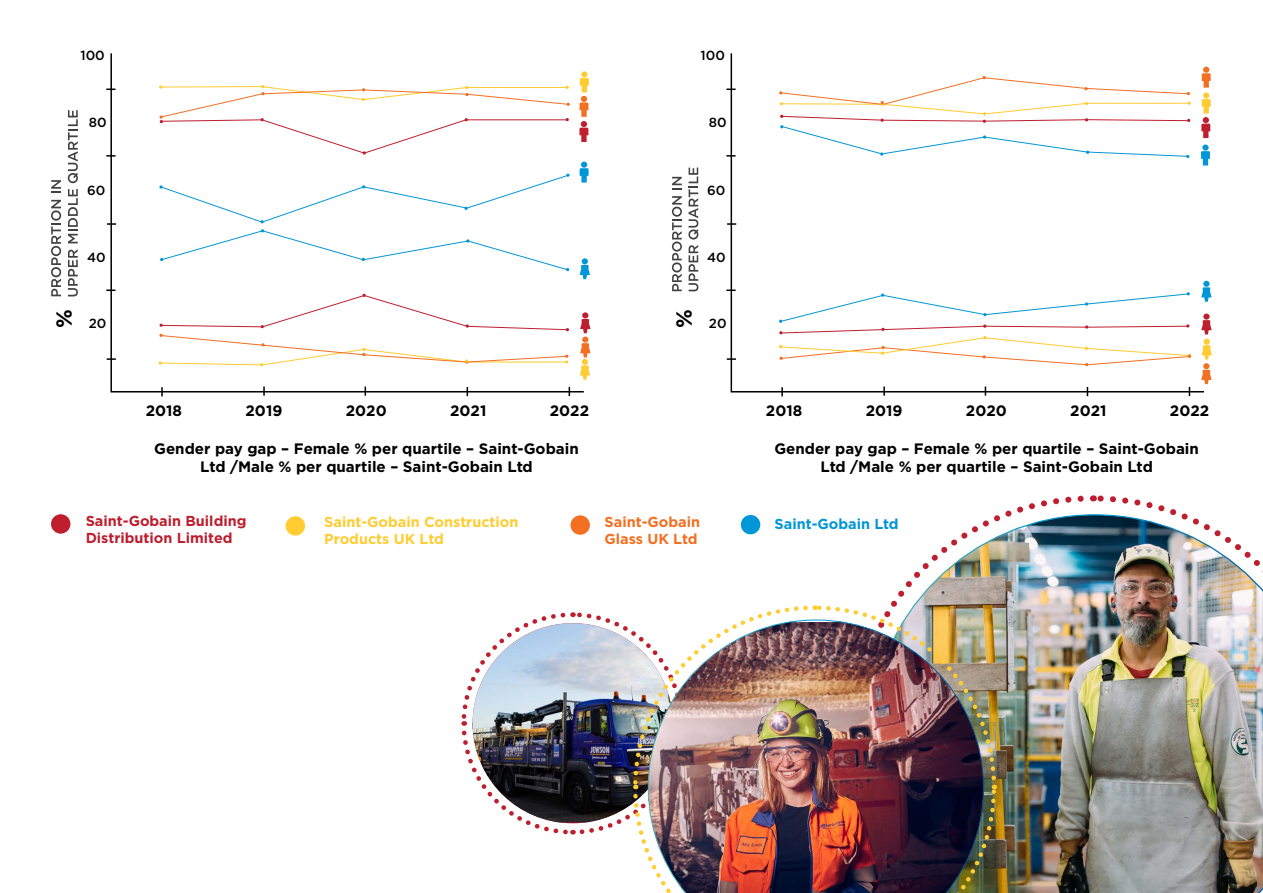
<style>
.page{position:relative;width:1263px;height:893px;background:#fff}
.page>*{position:absolute;margin:0;border:0;box-sizing:border-box;transform-origin:0 0}
.t1{font:700 21.9px "Gotham";color:#000}
.t2{font:700 15.15px/18.1px "Gotham";color:#000;text-align:center}
.t3{font:700 14.4px/16.8px "Gotham";color:#be1e2d}
.t4{font:700 14.4px/16.8px "Gotham";color:#ffcc31}
.t5{font:700 14.4px/16.8px "Gotham";color:#f36f21}
.t6{font:700 14.4px "Gotham";color:#0097d6}
.t7{font:500 13.2px "Gotham";color:#000}
</style>
<div class="page">
<svg style="left:51px;top:200px;width:10px;height:96px"></svg>
<svg style="left:51px;top:180px;width:10px;height:13px"></svg>
<svg style="left:68px;top:249px;width:10px;height:47px"></svg>
<svg style="left:68px;top:189px;width:10px;height:54px"></svg>
<svg style="left:68px;top:110px;width:10px;height:73px"></svg>
<svg style="left:585px;top:312px;width:5px;height:68px"></svg>
<svg style="left:585px;top:71px;width:4px;height:71px"></svg>
<svg style="left:585px;top:258px;width:5px;height:21px"></svg>
<svg style="left:585px;top:162px;width:3px;height:21px"></svg>
<svg style="left:110px;top:53px;width:475px;height:340px"></svg>
<svg style="left:161px;top:387px;width:2px;height:9px"></svg>
<svg style="left:263px;top:386px;width:2px;height:10px"></svg>
<svg style="left:107px;top:358px;width:9px;height:2px"></svg>
<svg style="left:107px;top:223px;width:9px;height:2px"></svg>
<svg style="left:106px;top:155px;width:9px;height:2px"></svg>
<svg style="left:159px;top:333px;width:4px;height:4px"></svg>
<svg style="left:261px;top:343px;width:4px;height:4px"></svg>
<svg style="left:565px;top:354px;width:4px;height:10px"></svg>
<svg style="left:465px;top:359px;width:4px;height:5px"></svg>
<svg style="left:362px;top:347px;width:4px;height:9px"></svg>
<svg style="left:260px;top:363px;width:4px;height:4px"></svg>
<svg style="left:158px;top:361px;width:4px;height:4px"></svg>
<svg style="left:159px;top:323px;width:4px;height:4px"></svg>
<svg style="left:260px;top:325px;width:4px;height:3px"></svg>
<svg style="left:362px;top:293px;width:4px;height:4px"></svg>
<svg style="left:465px;top:324px;width:4px;height:4px"></svg>
<svg style="left:159px;top:173px;width:411px;height:98px"></svg>
<svg style="left:565px;top:118px;width:4px;height:3px"></svg>
<svg style="left:464px;top:118px;width:4px;height:4px"></svg>
<svg style="left:362px;top:151px;width:4px;height:4px"></svg>
<svg style="left:260px;top:118px;width:4px;height:4px"></svg>
<svg style="left:159px;top:115px;width:4px;height:8px"></svg>
<svg style="left:362px;top:88px;width:3px;height:4px"></svg>
<svg style="left:566px;top:102px;width:4px;height:4px"></svg>
<svg style="left:565px;top:85px;width:4px;height:4px"></svg>
<svg style="left:465px;top:86px;width:4px;height:10px"></svg>
<svg style="left:361px;top:98px;width:4px;height:3px"></svg>
<svg style="left:261px;top:85px;width:4px;height:11px"></svg>
<svg style="left:159px;top:85px;width:3px;height:4px"></svg>
<svg style="left:672px;top:196px;width:10px;height:95px"></svg>
<svg style="left:672px;top:177px;width:10px;height:12px"></svg>
<svg style="left:688px;top:168px;width:10px;height:123px"></svg>
<svg style="left:1205px;top:314px;width:7px;height:20px"></svg>
<div style="left:1203px;top:339px;width:7px;height:6px;background:#ffcc31;border-radius:50%"></div>
<svg style="left:1205px;top:345px;width:7px;height:39px"></svg>
<svg style="left:1205px;top:67px;width:6px;height:71px"></svg>
<svg style="left:1205px;top:281px;width:7px;height:21px"></svg>
<svg style="left:1205px;top:145px;width:5px;height:21px"></svg>
<svg style="left:730px;top:53px;width:475px;height:340px"></svg>
<svg style="left:781px;top:387px;width:2px;height:9px"></svg>
<svg style="left:883px;top:386px;width:2px;height:10px"></svg>
<svg style="left:727px;top:358px;width:9px;height:2px"></svg>
<svg style="left:727px;top:223px;width:9px;height:2px"></svg>
<svg style="left:726px;top:155px;width:10px;height:2px"></svg>
<svg style="left:983px;top:336px;width:4px;height:3px"></svg>
<svg style="left:1186px;top:324px;width:4px;height:4px"></svg>
<svg style="left:1085px;top:325px;width:3px;height:4px"></svg>
<svg style="left:983px;top:324px;width:4px;height:4px"></svg>
<svg style="left:881px;top:327px;width:4px;height:4px"></svg>
<svg style="left:779px;top:331px;width:4px;height:4px"></svg>
<svg style="left:779px;top:345px;width:412px;height:21px"></svg>
<svg style="left:1186px;top:292px;width:4px;height:4px"></svg>
<svg style="left:1085px;top:302px;width:3px;height:4px"></svg>
<svg style="left:983px;top:313px;width:4px;height:3px"></svg>
<svg style="left:881px;top:293px;width:3px;height:4px"></svg>
<svg style="left:779px;top:319px;width:3px;height:4px"></svg>
<svg style="left:780px;top:125px;width:4px;height:4px"></svg>
<svg style="left:880px;top:152px;width:4px;height:4px"></svg>
<svg style="left:983px;top:135px;width:3px;height:4px"></svg>
<svg style="left:1086px;top:150px;width:3px;height:4px"></svg>
<svg style="left:1186px;top:155px;width:4px;height:3px"></svg>
<svg style="left:1085px;top:118px;width:3px;height:4px"></svg>
<svg style="left:880px;top:118px;width:4px;height:4px"></svg>
<svg style="left:780px;top:114px;width:3px;height:4px"></svg>
<svg style="left:982px;top:112px;width:4px;height:11px"></svg>
<svg style="left:779px;top:76px;width:412px;height:30px"></svg>
<div style="left:51px;top:514px;width:19px;height:20px;background:#be1e2d;border-radius:50%"></div>
<div style="left:286px;top:516px;width:19px;height:20px;background:#ffcc31;border-radius:50%"></div>
<img style="left:461px;top:495px;width:802px;height:398px">
<img style="left:648px;top:619px;width:336px;height:274px">
<p class="t7" style="left:80px;top:47px;width:26px">100</p>
<p class="t7" style="left:89px;top:114px;width:19px">80</p>
<p class="t7" style="left:87px;top:181px;width:20px">60</p>
<p class="t7" style="left:87px;top:249px;width:20px">40</p>
<h1 class="t1" style="left:49px;top:328px;width:20px;rotate:-90deg">%</h1>
<p class="t7" style="left:89px;top:314px;width:19px">20</p>
<p class="t7" style="left:701px;top:47px;width:26px">100</p>
<p class="t7" style="left:709px;top:114px;width:19px">80</p>
<p class="t7" style="left:707px;top:181px;width:20px">60</p>
<p class="t7" style="left:707px;top:249px;width:20px">40</p>
<h1 class="t1" style="left:670px;top:328px;width:20px;rotate:-90deg">%</h1>
<p class="t7" style="left:709px;top:314px;width:19px">20</p>
<p class="t2" style="left:146px;top:402px;width:38px">2018</p>
<p class="t2" style="left:246px;top:402px;width:38px">2019</p>
<p class="t2" style="left:346px;top:402px;width:42px">2020</p>
<p class="t2" style="left:450px;top:402px;width:38px">2021</p>
<p class="t2" style="left:550px;top:402px;width:41px">2022</p>
<p class="t2" style="left:154px;top:440px;width:426px">Gender pay gap – Female % per quartile – Saint-Gobain<br>Ltd /Male % per quartile – Saint-Gobain Ltd</p>
<p class="t2" style="left:766px;top:402px;width:38px">2018</p>
<p class="t2" style="left:866px;top:402px;width:38px">2019</p>
<p class="t2" style="left:966px;top:402px;width:42px">2020</p>
<p class="t2" style="left:1070px;top:402px;width:38px">2021</p>
<p class="t2" style="left:1170px;top:402px;width:41px">2022</p>
<p class="t2" style="left:774px;top:440px;width:426px">Gender pay gap – Female % per quartile – Saint-Gobain<br>Ltd /Male % per quartile – Saint-Gobain Ltd</p>
<p class="t3" style="left:86px;top:513px;width:162px">Saint-Gobain Building<br>Distribution Limited</p>
<p class="t4" style="left:324px;top:513px;width:196px">Saint-Gobain Construction<br>Products UK Ltd</p>
<p class="t5" style="left:605px;top:513px;width:97px">Saint-Gobain<br>Glass UK Ltd</p>
<p class="t6" style="left:774px;top:515px;width:126px">Saint-Gobain Ltd</p>
</div>
